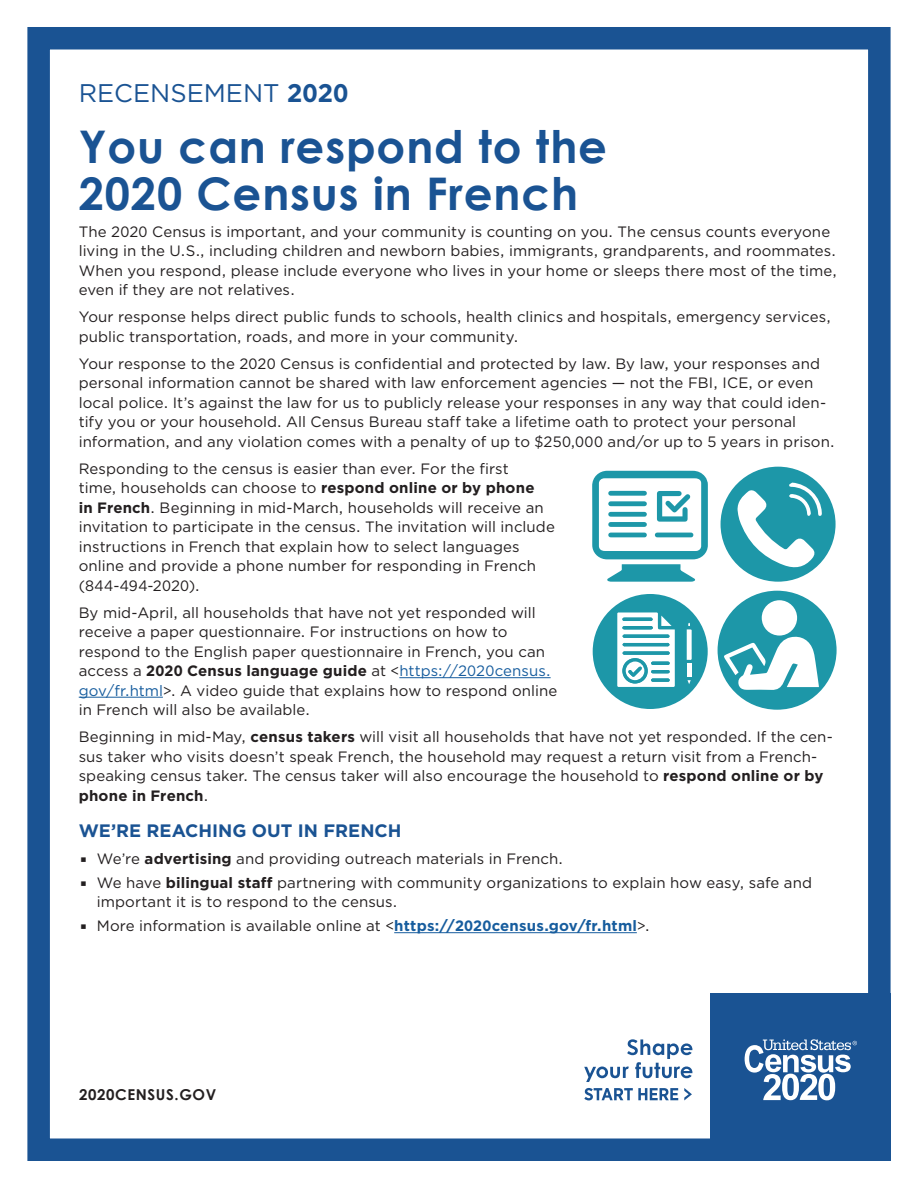
<style>
.page{position:relative;width:918px;height:1188px;background:#fff}
.page>*{position:absolute;margin:0;border:0;box-sizing:border-box;transform-origin:0 0}
.t1{font:700 45px/46.5px "Century Gothic";letter-spacing:.02em;color:#1a5393}
.t2{font:25.5px "Gotham";color:#1a5393}
.t3{font:700 18px "Gotham";color:#1a5393}
.t4{font:15px/19.5px "Gotham";letter-spacing:.005em;color:#231f20}
.t5{font:700 15px "Century Gothic";letter-spacing:.04em;color:#231f20}
.s1{font-weight:700}
.s2{color:#175d9e}
.s3{font-family:"Lucida Sans"}
.s4{font-weight:700;color:#175d9e}
</style>
<div class="page">
<div style="left:27px;top:27px;width:864px;height:1134px;border:22px solid #1a5393"></div>
<div style="left:710px;top:994px;width:181px;height:167px;background:#1a5393"></div>
<svg style="left:584px;top:1088px;width:94px;height:12px"></svg>
<svg style="left:684px;top:1088px;width:8px;height:12px"></svg>
<svg style="left:584px;top:1039px;width:108px;height:43px"></svg>
<svg style="left:745px;top:1039px;width:112px;height:61px"></svg>
<hr style="left:399px;top:677px;width:152px;height:1px;background:#175d9e">
<hr style="left:79px;top:697px;width:84px;height:1px;background:#175d9e">
<hr style="left:394px;top:932px;width:243px;height:1px;background:#175d9e">
<div style="left:718px;top:591px;width:119px;height:119px;background:#1d97a8;border-radius:50%"></div>
<div style="left:762px;top:600px;width:35px;height:36px;background:#fff;border-radius:50%"></div>
<svg style="left:723px;top:635px;width:96px;height:55px"></svg>
<div style="left:721px;top:467px;width:115px;height:115px;background:#1d97a8;border-radius:50%"></div>
<svg style="left:733px;top:483px;width:89px;height:88px"></svg>
<svg style="left:592px;top:471px;width:116px;height:111px"></svg>
<div style="left:593px;top:594px;width:115px;height:115px;background:#1d97a8;border-radius:50%"></div>
<svg style="left:617px;top:609px;width:78px;height:81px"></svg>
<h1 class="t2" style="left:79px;top:76px;width:271px">RECENSEMENT <span class="s1">2020</span></h1>
<h1 class="t1" style="left:79px;top:122px;width:530px">You can respond to the<br>2020 Census in French</h1>
<p class="t4" style="left:79px;top:221px;width:760px">The 2020 Census is important, and your community is counting on you. The census counts everyone living in the U.S., including children and newborn babies, immigrants, grandparents, and roommates.<br>When you respond, please include everyone who lives in your home or sleeps there most of the time, even if they are not relatives.</p>
<p class="t4" style="left:79px;top:307px;width:754px">Your response helps direct public funds to schools, health clinics and hospitals, emergency services, public transportation, roads, and more in your community.</p>
<p class="t4" style="left:79px;top:353px;width:757px">Your response to the 2020 Census is confidential and protected by law. By law, your responses and personal information cannot be shared with law enforcement agencies — not the FBI, ICE, or even local police. It’s against the law for us to publicly release your responses in any way that could iden&shy;tify you or your household. All Census Bureau staff take a lifetime oath to protect your personal information, and any violation comes with a penalty of up to $250,000 and/or up to 5 years in prison.</p>
<p class="t4" style="left:79px;top:458px;width:478px">Responding to the census is easier than ever. For the first<br>time, households can choose to <span class="s1">respond online or by phone<br>in French</span>. Beginning in mid-March, households will receive an invitation to participate in the census. The invitation will include instructions in French that explain how to select languages online and provide a phone number for responding in French (844-494-2020).</p>
<p class="t4" style="left:79px;top:602px;width:480px">By mid-April, all households that have not yet responded will receive a paper questionnaire. For instructions on how to respond to the English paper questionnaire in French, you can access a <span class="s1">2020 Census language guide</span> at &lt;<span class="s2">https://2020census. gov/fr.html</span>&gt;. A video guide that explains how to respond online in French will also be available.</p>
<p class="t4" style="left:79px;top:727px;width:756px">Beginning in mid-May, <span class="s1">census takers</span> will visit all households that have not yet responded. If the cen&shy;sus taker who visits doesn’t speak French, the household may request a return visit from a French&shy;speaking census taker. The census taker will also encourage the household to <span class="s1">respond online or by phone in French</span>.</p>
<p class="t3" style="left:79px;top:818px;width:324px">WE’RE REACHING OUT IN FRENCH</p>
<p class="t4" style="left:79px;top:848px;width:486px"><span class="s3">•</span> We’re <span class="s1">advertising</span> and providing outreach materials in French.</p>
<p class="t4" style="left:97px;top:872px;width:717px;text-indent:-18px"><span class="s3">•</span> We have <span class="s1">bilingual staff</span> partnering with community organizations to explain how easy, safe and important it is to respond to the census.</p>
<p class="t4" style="left:79px;top:916px;width:573px"><span class="s3">•</span> More information is available online at &lt;<span class="s4">https://2020census.gov/fr.html</span>&gt;.</p>
<p class="t5" style="left:79px;top:1083px;width:139px">2020CENSUS.GOV</p>
</div>
